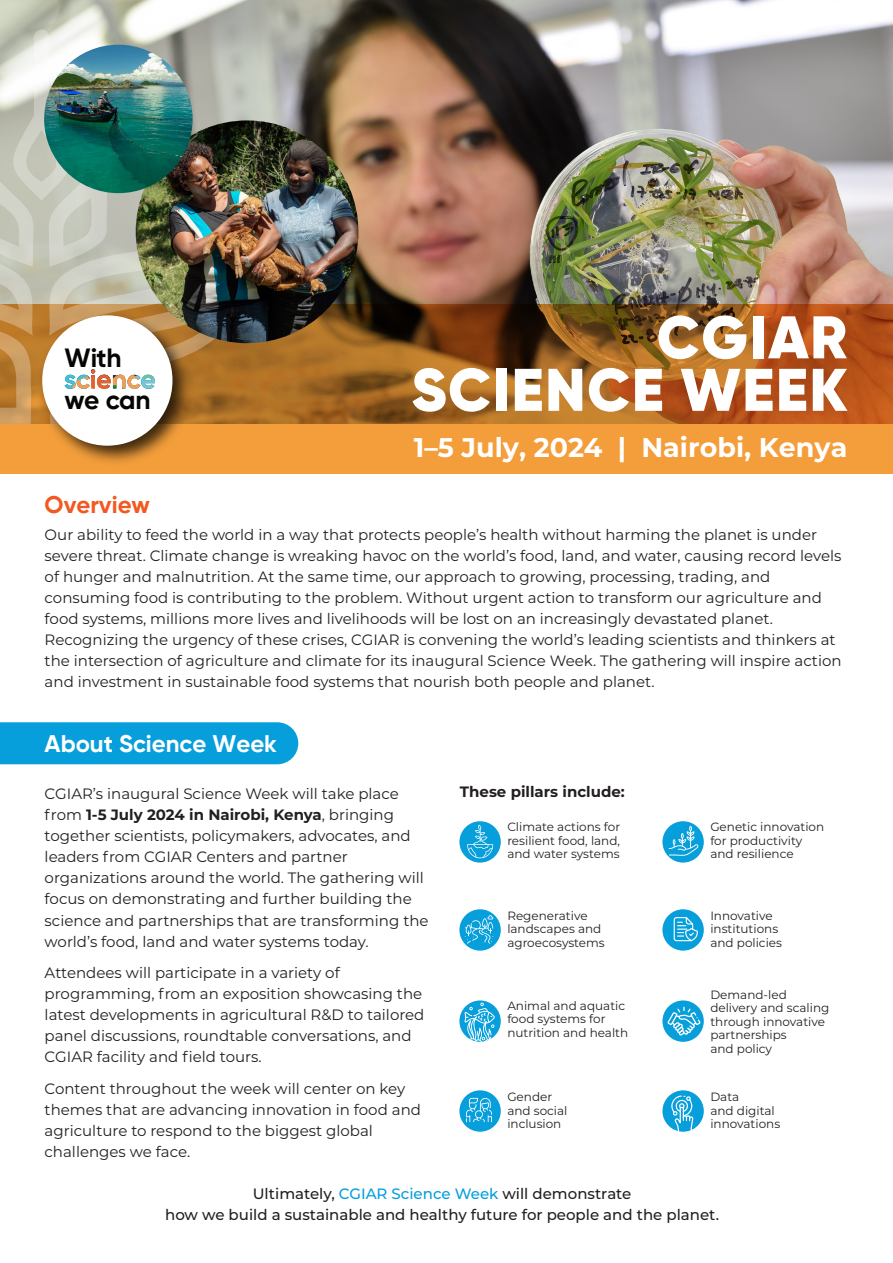
<style>
.page{position:relative;width:893px;height:1263px;background:#fff}
.page>*{position:absolute;margin:0;border:0;box-sizing:border-box;transform-origin:0 0}
.t1{font:900 60px "Gilroy";letter-spacing:.025em;color:#fff}
.t2{font:700 27px "Montserrat";color:#fff}
.t3{font:700 26.25px "Gilroy";letter-spacing:-.015em;color:#050504}
.t4{font:700 24px "Gilroy";color:#fff}
.t5{font:700 24px "Gilroy";color:#f15921}
.t6{font:15px/21px "Montserrat";color:#231f20}
.t7{font:500 15px/21px "Montserrat";color:#231f20;text-align:center}
.t8{font:700 15px "Montserrat";color:#231f20}
.t9{font:12px/13.5px "Montserrat";color:#231f20}
.s1{font-weight:700}
.s2{color:#069edb}
</style>
<div class="page">
<div style="left:0;top:722px;width:298px;height:42px;background:#069edb"></div>
<div style="left:459px;top:821px;width:42px;height:41px;background:#069edb;border-radius:50%"></div>
<svg style="left:467px;top:825px;width:26px;height:33px"></svg>
<div style="left:662px;top:821px;width:42px;height:41px;background:#069edb;border-radius:50%"></div>
<svg style="left:669px;top:826px;width:30px;height:30px"></svg>
<svg style="left:459px;top:909px;width:42px;height:42px"></svg>
<svg style="left:465px;top:915px;width:28px;height:29px"></svg>
<div style="left:662px;top:909px;width:42px;height:42px;background:#069edb;border-radius:50%"></div>
<svg style="left:674px;top:917px;width:24px;height:24px"></svg>
<svg style="left:459px;top:1000px;width:42px;height:42px"></svg>
<svg style="left:464px;top:1002px;width:32px;height:40px"></svg>
<svg style="left:662px;top:1000px;width:42px;height:42px"></svg>
<svg style="left:666px;top:1007px;width:36px;height:30px"></svg>
<div style="left:459px;top:1090px;width:42px;height:42px;background:#069edb;border-radius:50%"></div>
<svg style="left:466px;top:1098px;width:26px;height:24px"></svg>
<div style="left:662px;top:1090px;width:42px;height:42px;background:#069edb;border-radius:50%"></div>
<svg style="left:671px;top:1095px;width:23px;height:37px"></svg>
<img style="left:0;top:0;width:893px;height:304px">
<svg style="left:0;top:304px;width:893px;height:170px;background:#b86f27"></svg>
<img style="left:33px;top:424px;width:165px;height:47px">
<div style="left:42px;top:315px;width:130px;height:131px;background:#fff;border-radius:50%"></div>
<svg style="left:0;top:29px;width:271px;height:395px"></svg>
<img style="left:136px;top:120px;width:222px;height:223px;border-radius:111px">
<img style="left:44px;top:45px;width:149px;height:148px;border-radius:74px">
<h3 class="t3" style="left:65px;top:341px;width:59px">With</h3>
<h3 class="t3" style="left:65px;top:383px;width:88px">we can</h3>
<h3 class="t5" style="left:45px;top:490px;width:107px">Overview</h3>
<h1 class="t1" style="left:657px;top:299px;width:192px">CGIAR</h1>
<h1 class="t1" style="left:411px;top:352px;width:437px">SCIENCE WEEK</h1>
<h2 class="t2" style="left:414px;top:428px;width:435px">1–5 July, 2024 | Nairobi, Kenya</h2>
<p class="t6" style="left:45px;top:524px;width:798px">Our ability to feed the world in a way that protects people’s health without harming the planet is under severe threat. Climate change is wreaking havoc on the world’s food, land, and water, causing record levels of hunger and malnutrition. At the same time, our approach to growing, processing, trading, and consuming food is contributing to the problem. Without urgent action to transform our agriculture and food systems, millions more lives and livelihoods will be lost on an increasingly devastated planet.<br>Recognizing the urgency of these crises, CGIAR is convening the world’s leading scientists and thinkers at the intersection of agriculture and climate for its inaugural Science Week. The gathering will inspire action and investment in sustainable food systems that nourish both people and planet.</p>
<h3 class="t4" style="left:45px;top:728px;width:234px">About Science Week</h3>
<p class="t6" style="left:45px;top:783px;width:385px">CGIAR’s inaugural Science Week will take place from <span class="s1">1-5 July 2024 in Nairobi, Kenya</span>, bringing together scientists, policymakers, advocates, and leaders from CGIAR Centers and partner organizations around the world. The gathering will focus on demonstrating and further building the science and partnerships that are transforming the world’s food, land and water systems today.</p>
<p class="t6" style="left:45px;top:962px;width:381px">Attendees will participate in a variety of programming, from an exposition showcasing the latest developments in agricultural R&amp;D to tailored panel discussions, roundtable conversations, and CGIAR facility and field tours.</p>
<p class="t6" style="left:45px;top:1077px;width:378px">Content throughout the week will center on key themes that are advancing innovation in food and agriculture to respond to the biggest global challenges we face.</p>
<p class="t8" style="left:460px;top:781px;width:167px">These pillars include:</p>
<p class="t9" style="left:507px;top:820px;width:114px;text-align:justify">Climate actions for resilient food, land, and water systems</p>
<p class="t9" style="left:710px;top:820px;width:115px">Genetic innovation for productivity and resilience</p>
<p class="t9" style="left:507px;top:908px;width:99px">Regenerative landscapes and agroecosystems</p>
<p class="t9" style="left:710px;top:908px;width:73px">Innovative institutions and policies</p>
<p class="t9" style="left:507px;top:998px;width:122px">Animal and aquatic food systems for nutrition and health</p>
<p class="t9" style="left:710px;top:987px;width:121px">Demand-led delivery and scaling through innovative partnerships<br>and policy</p>
<p class="t9" style="left:507px;top:1090px;width:62px">Gender and social inclusion</p>
<p class="t9" style="left:710px;top:1090px;width:71px">Data<br>and digital innovations</p>
<p class="t7" style="left:165px;top:1182px;width:555px">Ultimately, <span class="s2">CGIAR Science Week</span> will demonstrate<br>how we build a sustainable and healthy future for people and the planet.</p>
</div>
